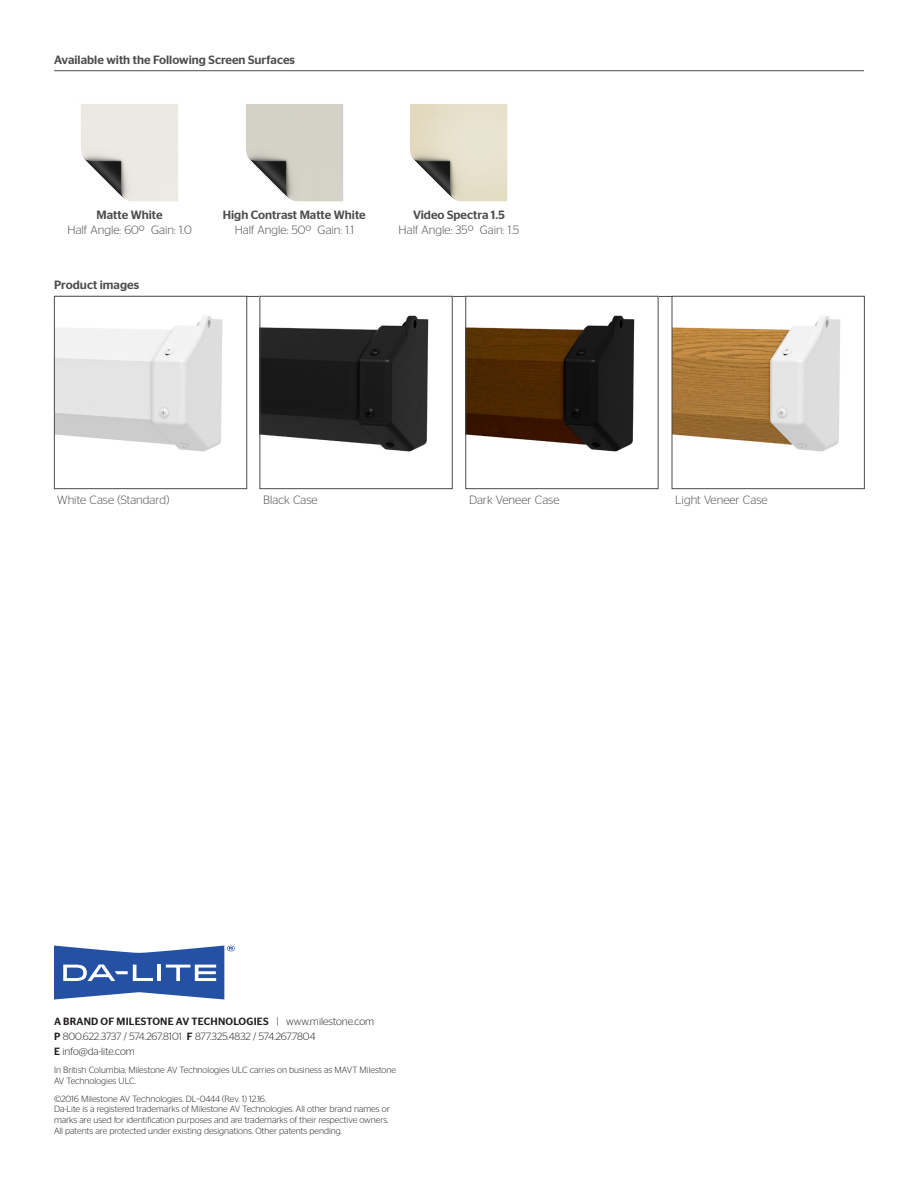
<style>
.page{position:relative;width:918px;height:1188px;background:#fff}
.page>*{position:absolute;margin:0;border:0;box-sizing:border-box;transform-origin:0 0}
.t1{font:300 12px "Stag Sans";color:#4b4c4d}
.t2{font:500 12px "Stag Sans";color:#4b4c4d}
.t3{font:300 10.5px/15.1px "Stag Sans";letter-spacing:-.005em;color:#231f20}
.t4{font:500 10.5px "Stag Sans";letter-spacing:.02em;color:#231f20}
.t5{font:300 9px/10.8px "Stag Sans";color:#231f20}
.s1{font-weight:300}
.s2{font-weight:500}
</style>
<div class="page">
<hr style="left:54px;top:70px;width:810px;height:1px;background:#4b4c4d">
<hr style="left:54px;top:296px;width:810px;height:1px;background:#4b4c4d">
<svg style="left:54px;top:946px;width:181px;height:54px"></svg>
<img style="left:262px;top:315px;width:167px;height:137px">
<div style="left:260px;top:296px;width:193px;height:193px;border:1px solid #4b4c4d"></div>
<img style="left:56px;top:316px;width:167px;height:136px">
<div style="left:54px;top:296px;width:193px;height:193px;border:1px solid #4b4c4d"></div>
<img style="left:467px;top:315px;width:168px;height:137px">
<div style="left:465px;top:296px;width:193px;height:193px;border:1px solid #4b4c4d"></div>
<img style="left:674px;top:316px;width:167px;height:136px">
<div style="left:672px;top:296px;width:193px;height:193px;border:1px solid #4b4c4d"></div>
<img style="left:81px;top:104px;width:97px;height:97px">
<img style="left:246px;top:104px;width:98px;height:98px">
<img style="left:410px;top:104px;width:98px;height:98px">
<p class="t2" style="left:54px;top:52px;width:243px">Available with the Following Screen Surfaces</p>
<p class="t2" style="left:97px;top:208px;width:68px">Matte White</p>
<p class="t1" style="left:68px;top:223px;width:126px">Half Angle: 60º Gain: 1.0</p>
<p class="t2" style="left:54px;top:278px;width:87px">Product images</p>
<p class="t2" style="left:223px;top:208px;width:144px">High Contrast Matte White</p>
<p class="t1" style="left:235px;top:223px;width:121px">Half Angle: 50º Gain: 1.1</p>
<p class="t2" style="left:413px;top:208px;width:93px">Video Spectra 1.5</p>
<p class="t1" style="left:399px;top:223px;width:122px">Half Angle: 35º Gain: 1.5</p>
<p class="t1" style="left:57px;top:493px;width:114px">White Case (Standard)</p>
<p class="t1" style="left:263px;top:493px;width:56px">Black Case</p>
<p class="t1" style="left:469px;top:493px;width:92px">Dark Veneer Case</p>
<p class="t1" style="left:675px;top:493px;width:94px">Light Veneer Case</p>
<p class="t4" style="left:54px;top:1016px;width:322px">A BRAND OF MILESTONE AV TECHNOLOGIES <span class="s1">| www.milestone.com</span></p>
<p class="t3" style="left:54px;top:1028px;width:263px"><span class="s2">P</span> 800.622.3737 / 574.267.8101 <span class="s2">F</span> 877.325.4832 / 574.267.7804<br><span class="s2">E</span> info@da-lite.com</p>
<p class="t5" style="left:54px;top:1065px;width:344px">In British Columbia, Milestone AV Technologies ULC carries on business as MAVT Milestone<br>AV Technologies ULC.</p>
<p class="t5" style="left:54px;top:1093px;width:337px">©2016 Milestone AV Technologies. DL–0444 (Rev. 1) 12.16.<br>Da-Lite is a registered trademarks of Milestone AV Technologies. All other brand names or marks are used for identification purposes and are trademarks of their respective owners.<br>All patents are protected under existing designations. Other patents pending.</p>
</div>
